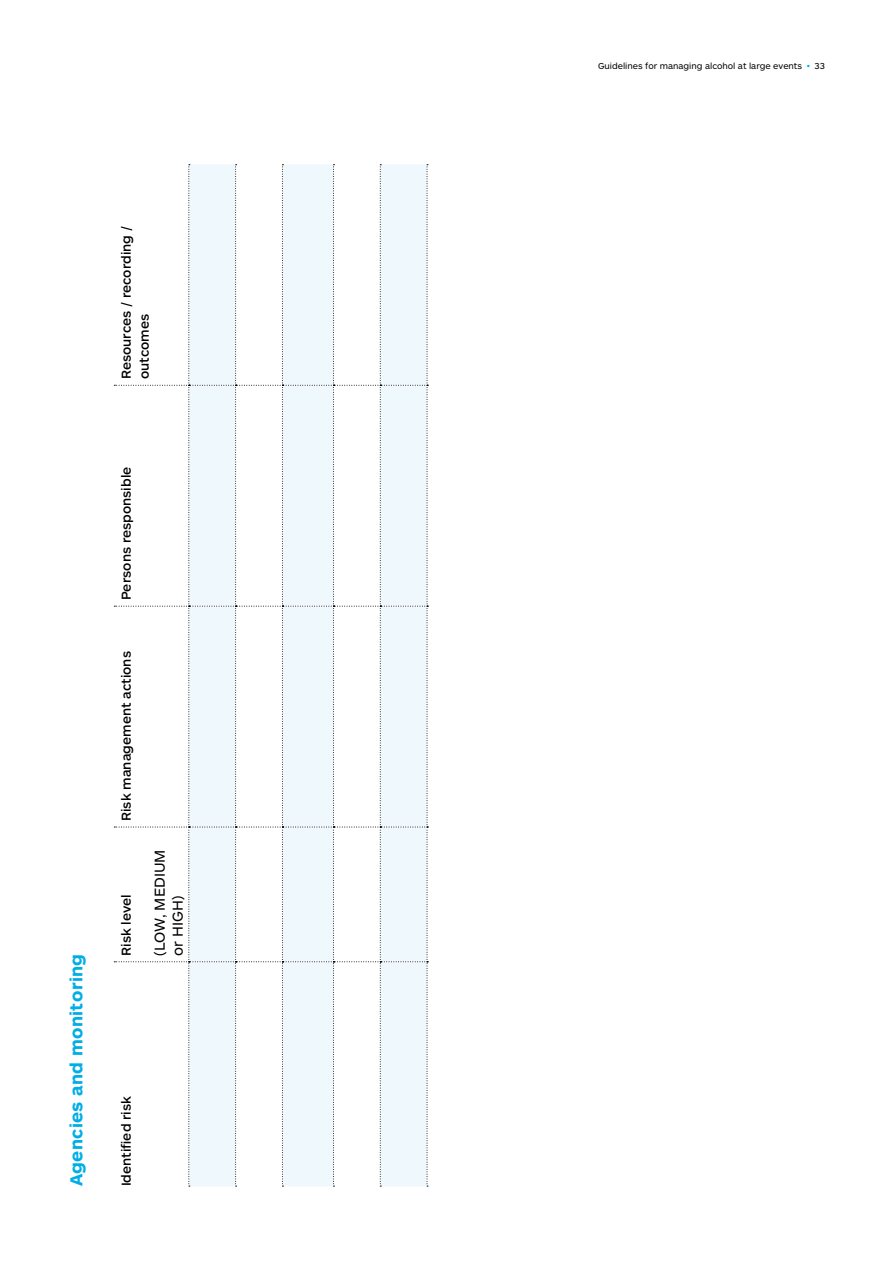
<style>
.page{position:relative;width:893px;height:1263px;background:#fff}
.page>*{position:absolute;margin:0;border:0;box-sizing:border-box;transform-origin:0 0}
.t1{font:700 18px "ARS Maquette Pro";letter-spacing:.02em;color:#00aee6}
.t2{font:15px/18px "ARS Maquette Pro";color:#000}
.t3{font:500 13.5px/18px "ARS Maquette Pro";color:#000}
.t4{font:9px "ARS Maquette Pro";color:#000}
.s1{color:#00aee6}
</style>
<div class="page">
<svg style="left:114px;top:164px;width:314px;height:1023px"></svg>
<p class="t3" style="left:116px;top:379px;width:154px;rotate:-90deg">Resources / recording / outcomes</p>
<h1 class="t1" style="left:64px;top:1186px;width:234px;rotate:-90deg">Agencies and monitoring</h1>
<p class="t3" style="left:116px;top:600px;width:135px;rotate:-90deg">Persons responsible</p>
<p class="t3" style="left:116px;top:821px;width:171px;rotate:-90deg">Risk management actions</p>
<p class="t3" style="left:116px;top:956px;width:63px;rotate:-90deg">Risk level</p>
<p class="t2" style="left:150px;top:956px;width:108px;rotate:-90deg">(LOW, MEDIUM or HIGH)</p>
<p class="t3" style="left:116px;top:1186px;width:92px;rotate:-90deg">Identified risk</p>
<p class="t4" style="left:598px;top:60px;width:228px">Guidelines for managing alcohol at large events <span class="s1">•</span> 33</p>
</div>
